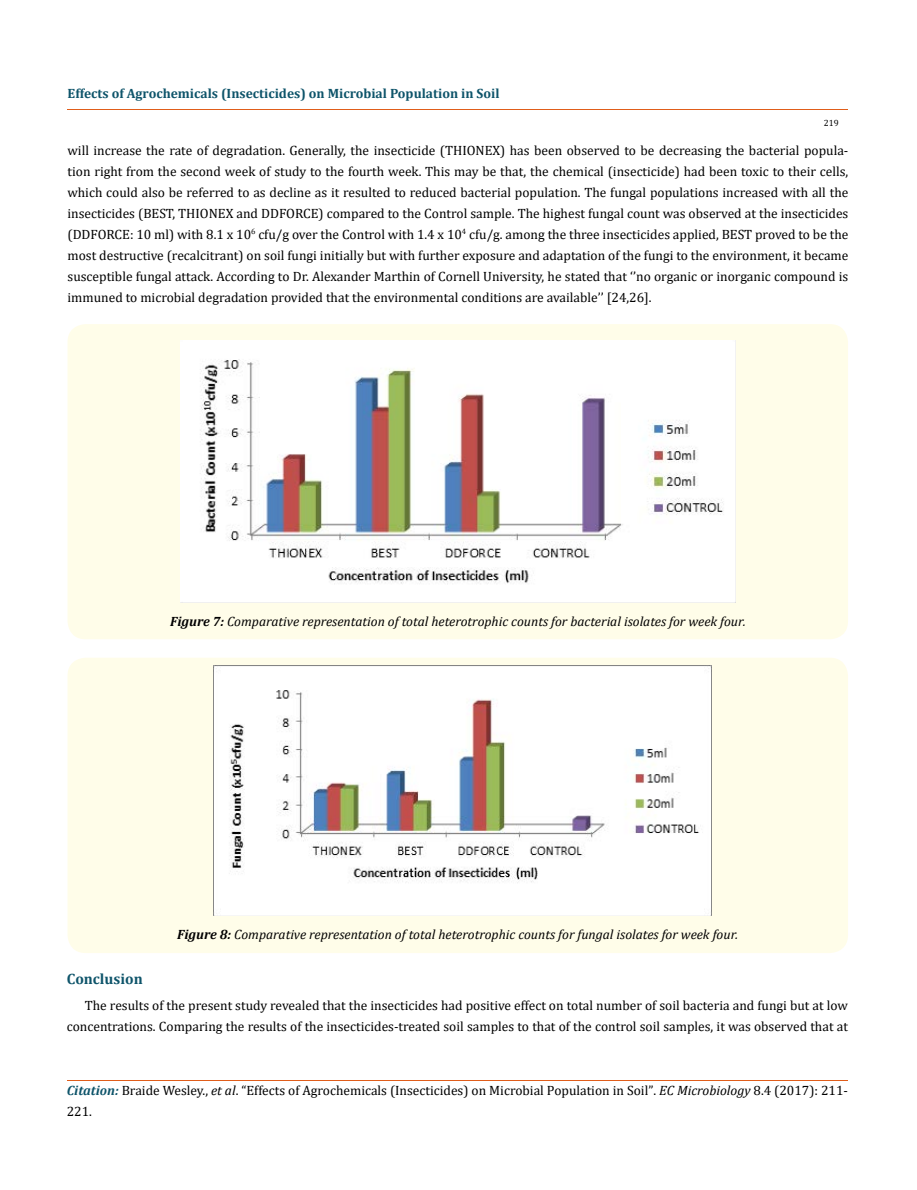
<style>
.page{position:relative;width:917px;height:1190px;background:#fff}
.page>*{position:absolute;margin:0;border:0;box-sizing:border-box;transform-origin:0 0}
.t1{font:700 15px "Cambria";color:#0e546a}
.t2{font:13.5px/21px "Cambria";color:#000}
.t3{font:italic 13.5px "Cambria";color:#000}
.t4{font:700 13.5px "Cambria";color:#0e546a}
.t5{font:9px "Cambria";color:#000}
.s1{font-weight:700}
.s2{font-weight:700;font-style:italic;color:#0e546a}
.s3{font-style:italic}
.s4{font-size:13.35px}
</style>
<div class="page">
<hr style="left:68px;top:110px;width:780px;height:1px;background:#e05d1a">
<hr style="left:68px;top:1080px;width:780px;height:1px;background:#e05d1a">
<div style="left:68px;top:324px;width:780px;height:315px;background:#fffde9;border-radius:18px"></div>
<img style="left:180px;top:341px;width:555px;height:261px">
<div style="left:68px;top:657px;width:780px;height:296px;background:#fffde9;border-radius:18px"></div>
<img style="left:214px;top:665px;width:497px;height:250px">
<p class="t4" style="left:67px;top:83px;width:433px">Effects of Agrochemicals (Insecticides) on Microbial Population in Soil</p>
<p class="t5" style="left:823px;top:117px;width:16px">219</p>
<p class="t2" style="left:68px;top:139px;width:782px;text-align:justify">will increase the rate of degradation. Generally, the insecticide (THIONEX) has been observed to be decreasing the bacterial popula&shy;tion right from the second week of study to the fourth week. This may be that, the chemical (insecticide) had been toxic to their cells, which could also be referred to as decline as it resulted to reduced bacterial population. The fungal populations increased with all the insecticides (BEST, THIONEX and DDFORCE) compared to the Control sample. The highest fungal count was observed at the insecticides (DDFORCE: 10 ml) with 8.1 x 10<sup>6</sup> cfu/g over the Control with 1.4 x 10<sup>4</sup> cfu/g. among the three insecticides applied, BEST proved to be the most destructive (recalcitrant) on soil fungi initially but with further exposure and adaptation of the fungi to the environment, it became susceptible fungal attack. According to Dr. Alexander Marthin of Cornell University, he stated that ‘’no organic or inorganic compound is immuned to microbial degradation provided that the environmental conditions are available’’ [24,26].</p>
<p class="t3" style="left:170px;top:611px;width:577px"><span class="s1">Figure 7:</span> Comparative representation of total heterotrophic counts for bacterial isolates for week four.</p>
<p class="t3" style="left:177px;top:925px;width:562px"><span class="s1">Figure 8:</span> Comparative representation of total heterotrophic counts for fungal isolates for week four.</p>
<p class="t1" style="left:67px;top:968px;width:77px">Conclusion</p>
<p class="t2" style="left:67px;top:995px;width:782px;text-align:right">The results of the present study revealed that the insecticides had positive effect on total number of soil bacteria and fungi but at low concentrations. Comparing the results of the insecticides-treated soil samples to that of the control soil samples, it was observed that at</p>
<p class="t2" style="left:67px;top:1080px;width:782px"><span class="s2">Citation:</span> Braide Wesley., <span class="s3">et al</span>. “Effects of Agrochemicals (Insecticides) on Microbial Population in Soil”<span class="s4">.</span> <span class="s3">EC Microbiology</span> <span class="s4">8</span>.4 (2017): 211-<br>221.</p>
</div>
